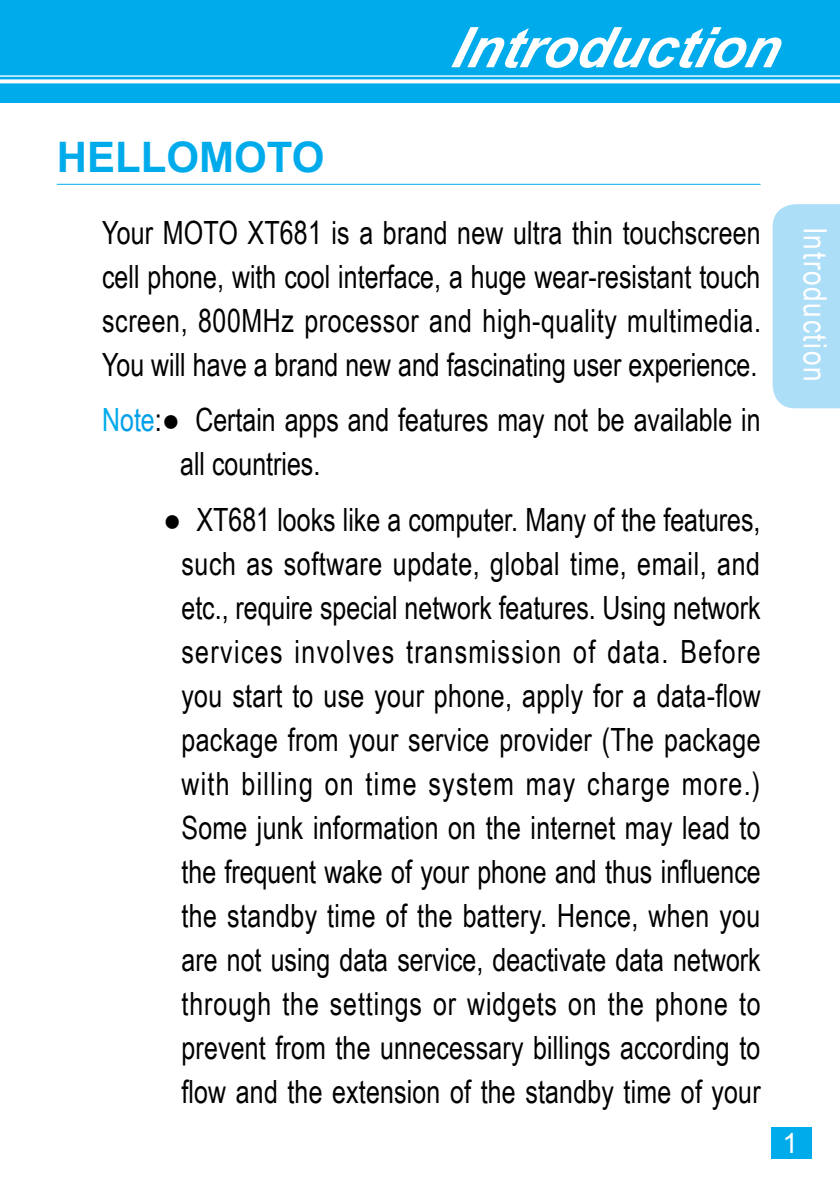
<style>
.page{position:relative;width:840px;height:1191px;background:#fff}
.page>*{position:absolute;margin:0;border:0;box-sizing:border-box;transform-origin:0 0}
.t1{font:italic 700 56px "Arial";color:#fff}
.t2{font:700 42px "Arial";color:#00abeb}
.t3{font:32px/44px "Arial Narrow";letter-spacing:.005em;color:#000;text-align:justify;scale:.95 1}
.t4{font:32px "Arial Narrow";letter-spacing:.05em;color:#fff}
.t5{font:28px "Arial";color:#fff}
.s1{color:#00abeb}
.s2{color:#00a0e9}
</style>
<div class="page">
<div style="left:772px;top:204px;width:67px;height:204px;background:#addef8"></div>
<div style="left:771px;top:1127px;width:40px;height:31px;background:#00abeb"></div>
<div style="left:0;top:0;width:839px;height:102px;background:#00abeb"></div>
<hr style="left:0;top:75px;width:839px;height:2px;background:#fff">
<svg style="left:0;top:79px;width:839px;height:4px;background:#e5f6fd"></svg>
<hr style="left:57px;top:184px;width:703px;height:1px;background:#00abeb">
<h1 class="t1" style="left:449px;top:11px;width:349px">Introduction</h1>
<h2 class="t2" style="left:57px;top:130px;width:269px">HELLOMOTO</h2>
<p class="t3" style="left:102px;top:209px;width:694px">Your MOTO XT681 is a brand new ultra thin touchscreen cell phone, with cool interface, a huge wear-resistant touch screen, 800MHz processor and high-quality multimedia.<br>You will have a brand new and fascinating user experience.</p>
<p class="t3" style="left:180px;top:397px;width:612px;text-indent:-78px"><span class="s1">N</span><span class="s2">ote</span>:● Certain apps and features may not be available in all countries.</p>
<p class="t3" style="left:163px;top:496px;width:630px;text-align:center">● XT681 looks like a computer. Many of the features, such as software update, global time, email, and etc., require special network features. Using network services involves transmission of data. Before you start to use your phone, apply for a data-flow package from your service provider (The package with billing on time system may charge more.)<br>Some junk information on the internet may lead to the frequent wake of your phone and thus influence the standby time of the battery. Hence, when you are not using data service, deactivate data network through the settings or widgets on the phone to prevent from the unnecessary billings according to flow and the extension of the standby time of your</p>
<p class="t4" style="left:838px;top:227px;width:156px;rotate:90deg">Introduction</p>
<p class="t5" style="left:782px;top:1124px;width:17px">1</p>
</div>
